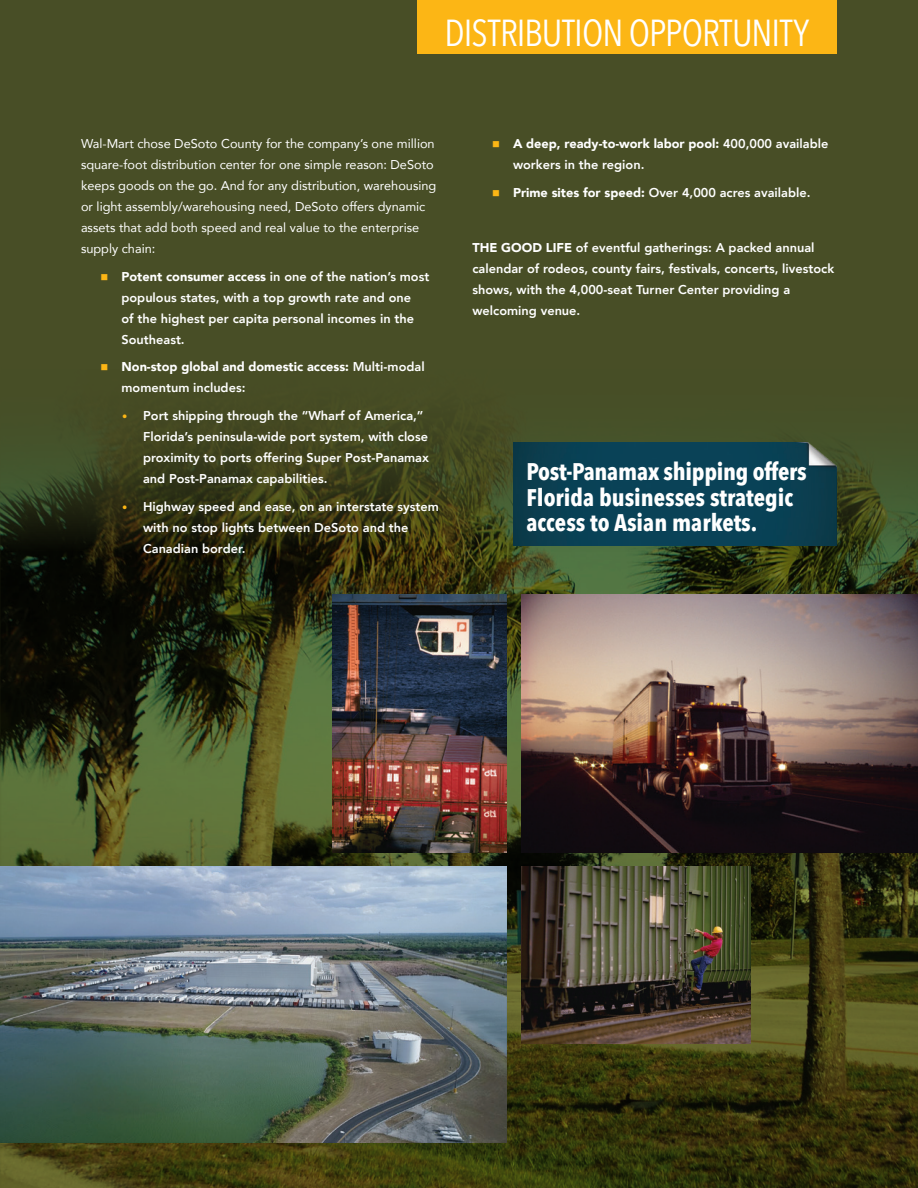
<style>
.page{position:relative;width:918px;height:1188px;background:#fff}
.page>*{position:absolute;margin:0;border:0;box-sizing:border-box;transform-origin:0 0}
.t1{font:37.5px "Avenir Next Condensed";letter-spacing:-.025em;color:#fff}
.body_paragraphs{font:700 24px/25.5px "Avenir Next Condensed";color:#fff}
.body_paragraphs-2{font:800 12.75px/21px "Avenir";color:#fff}
.body_paragraphs-3{font:12.75px/21px "Avenir";color:#fff}
.t2{font:900 12.75px/21px "Avenir";color:#fff}
.s1{font-weight:900}
.s2{font-weight:800}
.s3{font-size:10.5px;color:#fcb615}
</style>
<div class="page">
<img style="left:0;top:0;width:918px;height:1188px">
<img style="left:1px;top:866px;width:506px;height:276px">
<img style="left:521px;top:866px;width:230px;height:178px">
<img style="left:332px;top:594px;width:175px;height:259px">
<img style="left:521px;top:594px;width:397px;height:259px">
<img style="left:513px;top:443px;width:324px;height:102px">
<div style="left:417px;top:0;width:420px;height:54px;background:#fcb615"></div>
<svg style="left:101px;top:274px;width:6px;height:6px"></svg>
<svg style="left:101px;top:364px;width:6px;height:6px"></svg>
<svg style="left:493px;top:141px;width:6px;height:6px"></svg>
<svg style="left:493px;top:190px;width:6px;height:6px"></svg>
<p class="t1" style="left:445px;top:1px;width:366px">DISTRIBUTION OPPORTUNITY</p>
<p class="body_paragraphs-3" style="left:81px;top:132px;width:357px">Wal-Mart chose DeSoto County for the company’s one million square-foot distribution center for one simple reason: DeSoto keeps goods on the go. And for any distribution, warehousing or light assembly/warehousing need, DeSoto offers dynamic assets that add both speed and real value to the enterprise supply chain:</p>
<p class="body_paragraphs-2" style="left:122px;top:266px;width:309px"><span class="s1">Potent consumer access</span> in one of the nation’s most populous states, with a top growth rate and one<br>of the highest per capita personal incomes in the Southeast.</p>
<p class="t2" style="left:122px;top:356px;width:305px">Non-stop global and domestic access: <span class="s2">Multi-modal momentum includes:</span></p>
<p class="body_paragraphs-2" style="left:143px;top:405px;width:287px;text-indent:-21px"><span class="s3">•</span> Port shipping through the “Wharf of America,” Florida’s peninsula-wide port system, with close proximity to ports offering Super Post-Panamax and Post-Panamax capabilities.</p>
<p class="body_paragraphs-2" style="left:143px;top:496px;width:297px;text-indent:-21px"><span class="s3">•</span> Highway speed and ease, on an interstate system with no stop lights between DeSoto and the<br>Canadian border.</p>
<p class="body_paragraphs-2" style="left:513px;top:133px;width:317px"><span class="s1">A deep, ready-to-work labor pool:</span> 400,000 available workers in the region.</p>
<p class="body_paragraphs-2" style="left:513px;top:182px;width:299px"><span class="s1">Prime sites for speed:</span> Over 4,000 acres available.</p>
<p class="body_paragraphs-2" style="left:472px;top:237px;width:363px"><span class="s1">THE GOOD LIFE</span> of eventful gatherings: A packed annual calendar of rodeos, county fairs, festivals, concerts, livestock shows, with the 4,000-seat Turner Center providing a welcoming venue.</p>
<p class="body_paragraphs" style="left:526px;top:459px;width:282px">Post-Panamax shipping offers<br>Florida businesses strategic access to Asian markets.</p>
</div>
